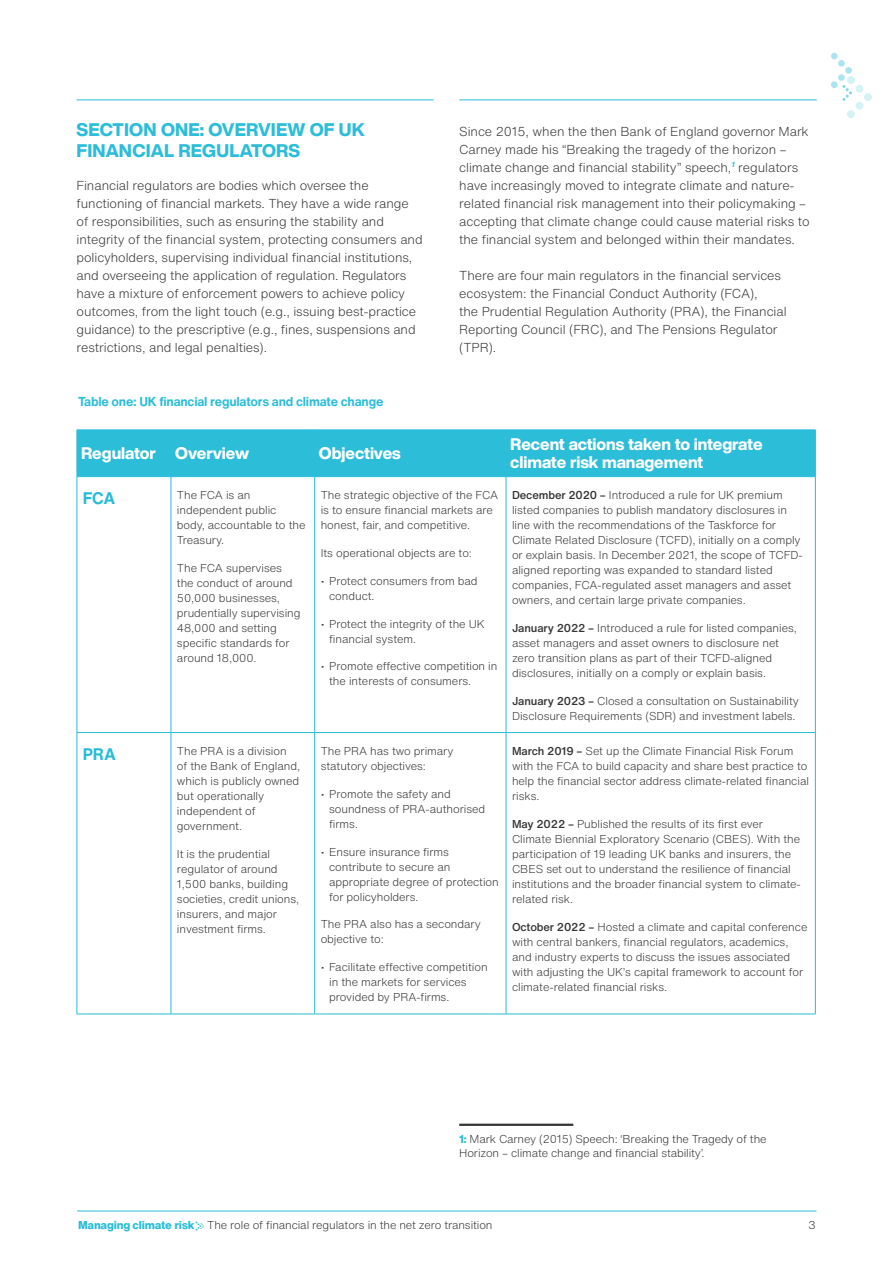
<style>
.page{position:relative;width:893px;height:1263px;background:#fff}
.page>*{position:absolute;margin:0;border:0;box-sizing:border-box;transform-origin:0 0}
._02_Heading_2{font:800 18px/21px "Helvetica Now Display";letter-spacing:.01em;color:#2cbdd8}
._04_Basetext{font:800 16.5px/18px "Helvetica Now Display";letter-spacing:-.005em;color:#fff}
._04_Basetext-2{font:700 16.5px "Helvetica Now Text";letter-spacing:-.005em;color:#26bcd7}
._04_Basetext-3{font:300 12.75px/18px "Helvetica Now Text";letter-spacing:-.005em;color:#363536}
._03_Heading_3{font:700 12.75px "Helvetica Now Text";letter-spacing:-.02em;color:#2cbdd8}
._04_Tabletext{font:300 11.25px/15px "Helvetica Now Text";letter-spacing:-.005em;color:#363536}
.Footnote{font:300 11.25px/14.2px "Helvetica Now Text";letter-spacing:-.01em;color:#363536}
.s1{font-weight:500}
.s2{font-family:"Helvetica Now Display";font-weight:800;color:#2cbdd8}
.s3{font-weight:800;color:#2cbdd8}
.s4{font-family:"Aldersgate Group";font-weight:400;color:#2cbdd8}
</style>
<div class="page">
<hr style="left:77px;top:1210px;width:739px;height:1px;background:#2cbdd8">
<hr style="left:459px;top:99px;width:358px;height:1px;background:#2cbdd8">
<hr style="left:77px;top:99px;width:357px;height:1px;background:#2cbdd8">
<svg style="left:831px;top:53px;width:41px;height:65px"></svg>
<hr style="left:459px;top:1124px;width:114px;height:2px;background:#363536">
<div style="left:78px;top:431px;width:737px;height:45px;background:#2cbdd8"></div>
<hr style="left:77px;top:430px;width:94px;height:1px;background:#2cbdd8">
<hr style="left:77px;top:430px;width:1px;height:46px;background:#2cbdd8">
<hr style="left:171px;top:430px;width:144px;height:1px;background:#2cbdd8">
<hr style="left:171px;top:430px;width:1px;height:46px;background:#2cbdd8">
<hr style="left:315px;top:430px;width:191px;height:1px;background:#2cbdd8">
<hr style="left:314px;top:430px;width:1px;height:46px;background:#2cbdd8">
<hr style="left:506px;top:430px;width:309px;height:1px;background:#2cbdd8">
<hr style="left:506px;top:430px;width:1px;height:46px;background:#2cbdd8">
<hr style="left:815px;top:430px;width:1px;height:46px;background:#2cbdd8">
<hr style="left:77px;top:476px;width:94px;height:1px;background:#2cbdd8">
<hr style="left:171px;top:476px;width:144px;height:1px;background:#2cbdd8">
<hr style="left:315px;top:476px;width:191px;height:1px;background:#2cbdd8">
<hr style="left:506px;top:476px;width:310px;height:1px;background:#2cbdd8">
<hr style="left:77px;top:477px;width:1px;height:255px;background:#26bcd7">
<hr style="left:171px;top:477px;width:1px;height:255px;background:#26bcd7">
<hr style="left:314px;top:477px;width:1px;height:255px;background:#26bcd7">
<hr style="left:506px;top:477px;width:1px;height:255px;background:#26bcd7">
<hr style="left:815px;top:477px;width:1px;height:255px;background:#26bcd7">
<hr style="left:77px;top:732px;width:94px;height:1px;background:#26bcd7">
<hr style="left:77px;top:733px;width:1px;height:280px;background:#26bcd7">
<hr style="left:171px;top:732px;width:144px;height:1px;background:#26bcd7">
<hr style="left:171px;top:733px;width:1px;height:280px;background:#26bcd7">
<hr style="left:315px;top:732px;width:191px;height:1px;background:#26bcd7">
<hr style="left:314px;top:733px;width:1px;height:280px;background:#26bcd7">
<hr style="left:506px;top:732px;width:310px;height:1px;background:#26bcd7">
<hr style="left:506px;top:733px;width:1px;height:280px;background:#26bcd7">
<hr style="left:815px;top:733px;width:1px;height:280px;background:#26bcd7">
<hr style="left:77px;top:1013px;width:94px;height:1px;background:#26bcd7">
<hr style="left:171px;top:1013px;width:144px;height:1px;background:#26bcd7">
<hr style="left:315px;top:1013px;width:191px;height:1px;background:#26bcd7">
<hr style="left:506px;top:1013px;width:310px;height:1px;background:#26bcd7">
<hr style="left:510px;top:452px;width:256px;height:1px;background:#2cbdd8">
<hr style="left:510px;top:470px;width:197px;height:1px;background:#2cbdd8">
<p class="_02_Heading_2" style="left:77px;top:119px;width:290px">SECTION ONE: OVERVIEW OF UK<br>FINANCIAL REGULATORS</p>
<p class="_04_Basetext-3" style="left:77px;top:176px;width:348px">Financial regulators are bodies which oversee the functioning of financial markets. They have a wide range of responsibilities, such as ensuring the stability and integrity of the financial system, protecting consumers and policyholders, supervising individual financial institutions, and overseeing the application of regulation. Regulators have a mixture of enforcement powers to achieve policy outcomes, from the light touch (e.g., issuing best-practice guidance) to the prescriptive (e.g., fines, suspensions and restrictions, and legal penalties).</p>
<p class="_03_Heading_3" style="left:78px;top:391px;width:307px">Table one: UK financial regulators and climate change</p>
<p class="_04_Basetext-3" style="left:459px;top:122px;width:352px">Since 2015, when the then Bank of England governor Mark Carney made his “Breaking the tragedy of the horizon – climate change and financial stability” speech,<sup>1</sup> regulators have increasingly moved to integrate climate and nature&shy;related financial risk management into their policymaking – accepting that climate change could cause material risks to the financial system and belonged within their mandates.</p>
<p class="_04_Basetext-3" style="left:459px;top:266px;width:329px">There are four main regulators in the financial services ecosystem: the Financial Conduct Authority (FCA),<br>the Prudential Regulation Authority (PRA), the Financial Reporting Council (FRC), and The Pensions Regulator (TPR).</p>
<p class="_04_Basetext" style="left:81px;top:444px;width:76px">Regulator</p>
<p class="_04_Basetext" style="left:175px;top:444px;width:75px">Overview</p>
<p class="_04_Basetext" style="left:319px;top:444px;width:83px">Objectives</p>
<p class="_04_Basetext" style="left:510px;top:435px;width:254px">Recent actions taken to integrate climate risk management</p>
<p class="_04_Basetext-2" style="left:83px;top:485px;width:34px">FCA</p>
<p class="_04_Tabletext" style="left:177px;top:487px;width:130px">The FCA is an independent public body, accountable to the<br>Treasury.</p>
<p class="_04_Tabletext" style="left:177px;top:560px;width:125px">The FCA supervises the conduct of around<br>50,000 businesses, prudentially supervising<br>48,000 and setting specific standards for around 18,000.</p>
<p class="_04_Tabletext" style="left:512px;top:487px;width:292px"><span class="s1">December 2020 –</span> Introduced a rule for UK premium listed companies to publish mandatory disclosures in line with the recommendations of the Taskforce for Climate Related Disclosure (TCFD), initially on a comply or explain basis. In December 2021, the scope of TCFD&shy;aligned reporting was expanded to standard listed companies, FCA-regulated asset managers and asset owners, and certain large private companies.</p>
<p class="_04_Tabletext" style="left:512px;top:620px;width:286px"><span class="s1">January 2022 –</span> Introduced a rule for listed companies, asset managers and asset owners to disclosure net zero transition plans as part of their TCFD-aligned disclosures, initially on a comply or explain basis.</p>
<p class="_04_Tabletext" style="left:512px;top:693px;width:288px"><span class="s1">January 2023 –</span> Closed a consultation on Sustainability<br>Disclosure Requirements (SDR) and investment labels.</p>
<p class="_04_Tabletext" style="left:321px;top:487px;width:179px">The strategic objective of the FCA is to ensure financial markets are honest, fair, and competitive.</p>
<p class="_04_Tabletext" style="left:321px;top:545px;width:153px">Its operational objects are to:</p>
<p class="_04_Tabletext" style="left:329px;top:573px;width:150px;text-indent:-9px">• Protect consumers from bad conduct.</p>
<p class="_04_Tabletext" style="left:329px;top:616px;width:157px;text-indent:-9px">• Protect the integrity of the UK financial system.</p>
<p class="_04_Tabletext" style="left:329px;top:658px;width:170px;text-indent:-9px">• Promote effective competition in the interests of consumers.</p>
<p class="_04_Basetext-2" style="left:83px;top:741px;width:34px">PRA</p>
<p class="_04_Tabletext" style="left:177px;top:743px;width:125px">The PRA is a division<br>of the Bank of England, which is publicly owned but operationally independent of government.</p>
<p class="_04_Tabletext" style="left:177px;top:846px;width:124px">It is the prudential regulator of around<br>1,500 banks, building societies, credit unions, insurers, and major investment firms.</p>
<p class="_04_Tabletext" style="left:321px;top:743px;width:134px">The PRA has two primary statutory objectives:</p>
<p class="_04_Tabletext" style="left:329px;top:786px;width:158px;text-indent:-9px">• Promote the safety and soundness of PRA-authorised firms.</p>
<p class="_04_Tabletext" style="left:329px;top:844px;width:171px;text-indent:-9px">• Ensure insurance firms contribute to secure an appropriate degree of protection for policyholders.</p>
<p class="_04_Tabletext" style="left:321px;top:916px;width:162px">The PRA also has a secondary objective to:</p>
<p class="_04_Tabletext" style="left:329px;top:959px;width:160px;text-indent:-9px">• Facilitate effective competition in the markets for services provided by PRA-firms.</p>
<p class="_04_Tabletext" style="left:512px;top:743px;width:298px"><span class="s1">March 2019 –</span> Set up the Climate Financial Risk Forum with the FCA to build capacity and share best practice to help the financial sector address climate-related financial risks.</p>
<p class="_04_Tabletext" style="left:512px;top:816px;width:290px"><span class="s1">May 2022 –</span> Published the results of its first ever Climate Biennial Exploratory Scenario (CBES). With the participation of 19 leading UK banks and insurers, the CBES set out to understand the resilience of financial institutions and the broader financial system to climate&shy;related risk.</p>
<p class="_04_Tabletext" style="left:512px;top:919px;width:297px"><span class="s1">October 2022 –</span> Hosted a climate and capital conference with central bankers, financial regulators, academics, and industry experts to discuss the issues associated with adjusting the UK’s capital framework to account for climate-related financial risks.</p>
<p class="Footnote" style="left:459px;top:1131px;width:309px"><span class="s2">1:</span> Mark Carney (2015) Speech: ‘Breaking the Tragedy of the<br>Horizon – climate change and financial stability’.</p>
<p class="_04_Tabletext" style="left:78px;top:1217px;width:416px"><span class="s3">Managing climate risk</span><span class="s4">k</span>The role of financial regulators in the net zero transition</p>
<p class="_04_Tabletext" style="left:808px;top:1217px;width:9px">3</p>
</div>
